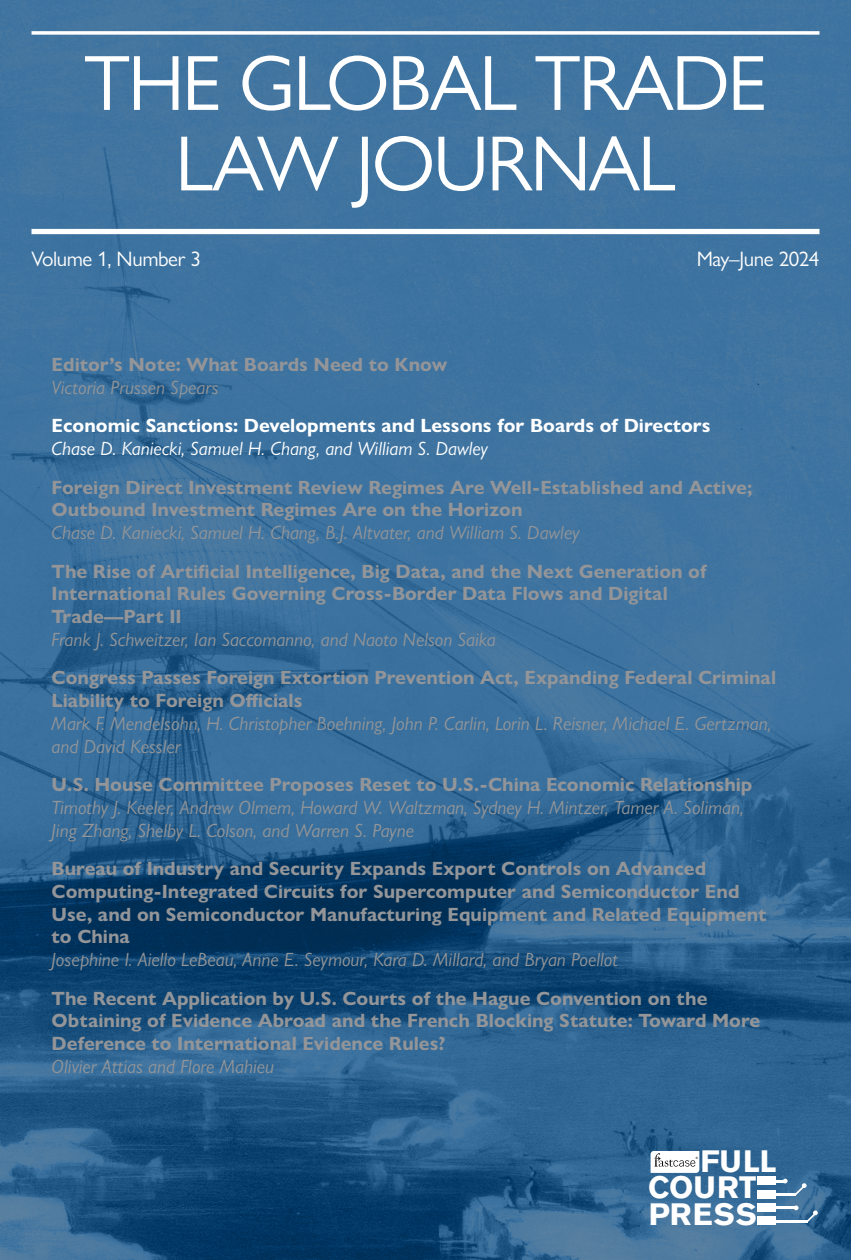
<style>
.page{position:relative;width:851px;height:1260px;background:#fff}
.page>*{position:absolute;margin:0;border:0;box-sizing:border-box;transform-origin:0 0}
.t1{font:78.75px/80.5px "Gill Sans Nova";letter-spacing:-.03em;color:#fff;text-align:center}
.t2{font:700 30.62px/27.1px "Akzidenz Grotesk BE";color:#fff}
.t3{font:21px "Gill Sans Nova";letter-spacing:-.02em;color:#fff}
.t4{font:700 19.25px/22.8px "Gill Sans Nova";color:#939598}
.t5{font:italic 19.25px/22.8px "Gill Sans Nova";color:#939598}
.t6{font:700 19.25px "Gill Sans Nova";color:#fff}
.t7{font:italic 19.25px "Gill Sans Nova";color:#fff}
.t8{font:2.98px "Arial";color:#000}
</style>
<div class="page">
<img style="left:0;top:0;width:850px;height:1260px">
<svg style="left:32px;top:31px;width:787px;height:4px"></svg>
<div style="left:32px;top:229px;width:787px;height:5px;background:#fff"></div>
<div style="left:757px;top:1176px;width:19px;height:9px;background:#fff"></div>
<div style="left:757px;top:1190px;width:18px;height:8px;background:#fff"></div>
<svg style="left:776px;top:1179px;width:11px;height:4px"></svg>
<hr style="left:775px;top:1193px;width:20px;height:3px;background:#fff">
<div style="left:757px;top:1203px;width:19px;height:9px;background:#fff"></div>
<div style="left:757px;top:1217px;width:19px;height:8px;background:#fff"></div>
<svg style="left:776px;top:1205px;width:22px;height:5px"></svg>
<hr style="left:775px;top:1220px;width:32px;height:2px;background:#fff">
<svg style="left:806px;top:1210px;width:11px;height:12px"></svg>
<svg style="left:794px;top:1183px;width:12px;height:12px"></svg>
<svg style="left:650px;top:1151px;width:49px;height:22px"></svg>
<h1 class="t1" style="left:84px;top:42px;width:684px">THE GLOBAL TRADE<br>LAW JOURNAL</h1>
<p class="t3" style="left:32px;top:246px;width:171px">Volume 1, Number 3</p>
<p class="t3" style="left:696px;top:246px;width:124px">May–June 2024</p>
<p class="t4" style="left:52px;top:353px;width:397px">Editor’s Note: What Boards Need to Know</p>
<p class="t5" style="left:52px;top:376px;width:168px">Victoria Prussen Spears</p>
<p class="t6" style="left:52px;top:414px;width:660px">Economic Sanctions: Developments and Lessons for Boards of Directors</p>
<p class="t7" style="left:52px;top:437px;width:437px">Chase D. Kaniecki, Samuel H. Chang, and William S. Dawley</p>
<p class="t4" style="left:52px;top:476px;width:702px">Foreign Direct Investment Review Regimes Are Well-Established and Active;<br>Outbound Investment Regimes Are on the Horizon</p>
<p class="t5" style="left:52px;top:521px;width:529px">Chase D. Kaniecki, Samuel H. Chang, B.J. Altvater, and William S. Dawley</p>
<p class="t4" style="left:52px;top:560px;width:656px">The Rise of Artificial Intelligence, Big Data, and the Next Generation of<br>International Rules Governing Cross-Border Data Flows and Digital<br>Trade—Part II</p>
<p class="t5" style="left:52px;top:628px;width:445px">Frank J. Schweitzer, Ian Saccomanno, and Naoto Nelson Saika</p>
<p class="t4" style="left:52px;top:666px;width:726px">Congress Passes Foreign Extortion Prevention Act, Expanding Federal Criminal<br>Liability to Foreign Officials</p>
<p class="t5" style="left:52px;top:712px;width:721px">Mark F. Mendelsohn, H. Christopher Boehning, John P. Carlin, Lorin L. Reisner, Michael E. Gertzman, and David Kessler</p>
<p class="t4" style="left:52px;top:773px;width:702px">U.S. House Committee Proposes Reset to U.S.-China Economic Relationship</p>
<p class="t5" style="left:52px;top:796px;width:693px">Timothy J. Keeler, Andrew Olmem, Howard W. Waltzman, Sydney H. Mintzer, Tamer A. Soliman,<br>Jing Zhang, Shelby L. Colson, and Warren S. Payne</p>
<p class="t4" style="left:52px;top:857px;width:716px">Bureau of Industry and Security Expands Export Controls on Advanced Computing-Integrated Circuits for Supercomputer and Semiconductor End Use, and on Semiconductor Manufacturing Equipment and Related Equipment to China</p>
<p class="t5" style="left:52px;top:948px;width:568px">Josephine I. Aiello LeBeau, Anne E. Seymour, Kara D. Millard, and Bryan Poellot</p>
<p class="t4" style="left:52px;top:987px;width:710px">The Recent Application by U.S. Courts of the Hague Convention on the<br>Obtaining of Evidence Abroad and the French Blocking Statute: Toward More<br>Deference to International Evidence Rules?</p>
<p class="t5" style="left:52px;top:1055px;width:224px">Olivier Attias and Flore Mahieu</p>
<h2 class="t2" style="left:700px;top:1149px;width:78px">FULL</h2>
<p class="t8" style="left:695px;top:1156px;width:4px">®</p>
<h2 class="t2" style="left:648px;top:1174px;width:110px">COURT<br>PRESS</h2>
</div>
